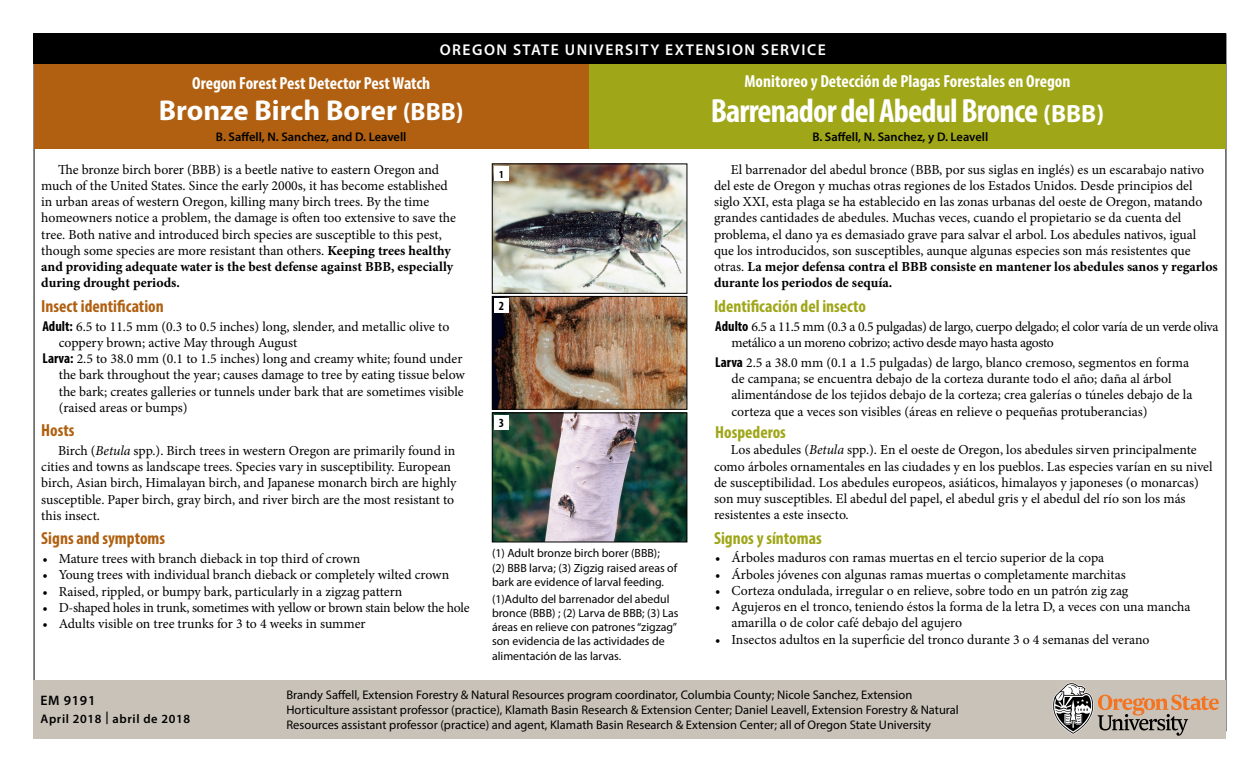
<style>
.page{position:relative;width:1260px;height:765px;background:#fff}
.page>*{position:absolute;margin:0;border:0;box-sizing:border-box;transform-origin:0 0}
.t1{font:700 condensed 33.75px "Myriad Pro";letter-spacing:-.025em;color:#fff}
.t2{font:700 28.75px "Myriad Pro";color:#fff}
.Subhead_1{font:700 condensed 17.5px "Myriad Pro";color:#fff}
.t3{font:700 condensed 17.5px "Myriad Pro";color:#9fa617}
.t4{font:700 condensed 17.5px "Myriad Pro";color:#b06010}
.Subhead_1-2{font:600 15.62px "Myriad Pro";letter-spacing:.095em;color:#fff}
.t5{font:13.75px/16.2px "Minion Pro";letter-spacing:-.005em;color:#000}
.t6{font:13.75px/16.2px "Minion Pro";letter-spacing:-.025em;color:#000}
.t7{font:600 13.75px "Myriad Pro";letter-spacing:.05em;color:#000}
.t8{font:12.5px/15px "Myriad Pro";color:#000}
.t9{font:600 12.5px "Myriad Pro";color:#000}
.t10{font:600 12.5px "Myriad Pro";letter-spacing:.05em;color:#000}
.t11{font:700 condensed 12.5px "Myriad Pro";color:#000}
.t12{font:11.88px/14.2px "Myriad Pro";color:#000}
.t13{font:700 condensed 10.62px "Myriad Pro";color:#000}
.s1{font-stretch:normal;font-size:25px}
.s2{font-size:25px}
.s3{font-weight:700}
.s4{font-family:"Myriad Pro";font-weight:700;font-stretch:condensed;font-size:14.38px}
.s5{font-style:italic}
</style>
<div class="page">
<div style="left:589px;top:64px;width:637px;height:85px;background:#9fa617"></div>
<div style="left:34px;top:64px;width:555px;height:85px;background:#b06010"></div>
<div style="left:34px;top:34px;width:1192px;height:30px;background:#000"></div>
<img style="left:494px;top:166px;width:191px;height:125px">
<img style="left:494px;top:298px;width:191px;height:109px">
<div style="left:492px;top:296px;width:195px;height:113px;border:1px solid #000"></div>
<img style="left:494px;top:415px;width:191px;height:125px">
<div style="left:492px;top:413px;width:195px;height:129px;border:1px solid #000"></div>
<div style="left:494px;top:166px;width:15px;height:15px;background:#fff"></div>
<div style="left:494px;top:298px;width:15px;height:15px;background:#fff"></div>
<div style="left:494px;top:415px;width:15px;height:15px;background:#fff"></div>
<div style="left:34px;top:680px;width:1192px;height:58px;background:#c9c2b8"></div>
<svg style="left:1053px;top:683px;width:166px;height:53px"></svg>
<h2 class="Subhead_1-2" style="left:440px;top:40px;width:388px">OREGON STATE UNIVERSITY EXTENSION SERVICE</h2>
<h2 class="Subhead_1" style="left:745px;top:70px;width:327px">Monitoreo y Detección de Plagas Forestales en Oregon</h2>
<h1 class="t1" style="left:711px;top:90px;width:395px">Barrenador del Abedul Bronce <span class="s1">(BBB)</span></h1>
<h2 class="Subhead_1" style="left:192px;top:72px;width:240px">Oregon Forest Pest Detector Pest Watch</h2>
<h1 class="t2" style="left:159px;top:91px;width:307px">Bronze Birch Borer <span class="s2">(BBB)</span></h1>
<p class="t9" style="left:216px;top:128px;width:192px">B. Saffell, N. Sanchez, and D. Leavell</p>
<p class="t9" style="left:812px;top:128px;width:178px">B. Saffell, N. Sanchez, y D. Leavell</p>
<p class="t5" style="left:41px;top:161px;width:416px;text-indent:17px">The bronze birch borer (BBB) is a beetle native to eastern Oregon and much of the United States. Since the early 2000s, it has become established in urban areas of western Oregon, killing many birch trees. By the time homeowners notice a problem, the damage is often too extensive to save the tree. Both native and introduced birch species are susceptible to this pest, though some species are more resistant than others. <span class="s3">Keeping trees healthy and providing adequate water is the best defense against BBB, especially during drought periods.</span></p>
<p class="t4" style="left:41px;top:295px;width:124px">Insect identification</p>
<p class="t5" style="left:42px;top:318px;width:408px"><span class="s4">Adult:</span> 6.5 to 11.5 mm (0.3 to 0.5 inches) long, slender, and metallic olive to</p>
<p class="t5" style="left:59px;top:334px;width:240px">coppery brown; active May through August</p>
<p class="t5" style="left:42px;top:351px;width:422px"><span class="s4">Larva:</span> 2.5 to 38.0 mm (0.1 to 1.5 inches) long and creamy white; found under</p>
<p class="t5" style="left:59px;top:367px;width:408px">the bark throughout the year; causes damage to tree by eating tissue below</p>
<p class="t5" style="left:59px;top:383px;width:406px">the bark; creates galleries or tunnels under bark that are sometimes visible</p>
<p class="t5" style="left:59px;top:399px;width:131px">(raised areas or bumps)</p>
<p class="t4" style="left:41px;top:419px;width:35px">Hosts</p>
<p class="t5" style="left:41px;top:443px;width:417px;text-indent:17px">Birch (<span class="s5">Betula</span> spp.). Birch trees in western Oregon are primarily found in cities and towns as landscape trees. Species vary in susceptibility. European birch, Asian birch, Himalayan birch, and Japanese monarch birch are highly susceptible. Paper birch, gray birch, and river birch are the most resistant to this insect.</p>
<p class="t4" style="left:41px;top:528px;width:125px">Signs and symptoms</p>
<p class="t5" style="left:42px;top:551px;width:319px">• Mature trees with branch dieback in top third of crown</p>
<p class="t5" style="left:42px;top:567px;width:408px">• Young trees with individual branch dieback or completely wilted crown</p>
<p class="t5" style="left:42px;top:583px;width:361px">• Raised, rippled, or bumpy bark, particularly in a zigzag pattern</p>
<p class="t5" style="left:42px;top:599px;width:429px">• D-shaped holes in trunk, sometimes with yellow or brown stain below the hole</p>
<p class="t5" style="left:42px;top:616px;width:325px">• Adults visible on tree trunks for 3 to 4 weeks in summer</p>
<p class="t13" style="left:499px;top:168px;width:6px">1</p>
<p class="t5" style="left:714px;top:161px;width:505px;text-indent:17px">El barrenador del abedul bronce (BBB, por sus siglas en inglés) es un escarabajo nativo del este de Oregon y muchas otras regiones de los Estados Unidos. Desde principios del siglo XXI, esta plaga se ha establecido en las zonas urbanas del oeste de Oregon, matando grandes cantidades de abedules. Muchas veces, cuando el propietario se da cuenta del problema, el dano ya es demasiado grave para salvar el arbol. Los abedules nativos, igual que los introducidos, son susceptibles, aunque algunas especies son más resistentes que otras. <span class="s3">La mejor defensa contra el BBB consiste en mantener los abedules sanos y regarlos durante los periodos de sequía.</span></p>
<p class="t3" style="left:714px;top:295px;width:154px">Identificación del insecto</p>
<p class="t6" style="left:732px;top:318px;width:489px;text-indent:-16px"><span class="s4">Adulto</span> 6.5 a 11.5 mm (0.3 a 0.5 pulgadas) de largo, cuerpo delgado; el color varía de un verde oliva metálico a un moreno cobrizo; activo desde mayo hasta agosto</p>
<p class="t5" style="left:732px;top:354px;width:463px;text-indent:-16px"><span class="s4">Larva</span> 2.5 a 38.0 mm (0.1 a 1.5 pulgadas) de largo, blanco cremoso, segmentos en forma de campana; se encuentra debajo de la corteza durante todo el año; daña al árbol alimentándose de los tejidos debajo de la corteza; crea galerías o túneles debajo de la corteza que a veces son visibles (áreas en relieve o pequeñas protuberancias)</p>
<p class="t3" style="left:715px;top:421px;width:72px">Hospederos</p>
<p class="t5" style="left:714px;top:442px;width:500px;text-indent:17px">Los abedules (<span class="s5">Betula</span> spp.). En el oeste de Oregon, los abedules sirven principalmente como árboles ornamentales en las ciudades y en los pueblos. Las especies varían en su nivel de susceptibilidad. Los abedules europeos, asiáticos, himalayos y japoneses (o monarcas) son muy susceptibles. El abedul del papel, el abedul gris y el abedul del río son los más resistentes a este insecto.</p>
<p class="t3" style="left:714px;top:527px;width:109px">Signos y síntomas</p>
<p class="t5" style="left:715px;top:550px;width:391px">• Árboles maduros con ramas muertas en el tercio superior de la copa</p>
<p class="t5" style="left:715px;top:566px;width:412px">• Árboles jóvenes con algunas ramas muertas o completamente marchitas</p>
<p class="t5" style="left:715px;top:583px;width:415px">• Corteza ondulada, irregular o en relieve, sobre todo en un patrón zig zag</p>
<p class="t5" style="left:732px;top:599px;width:461px;text-indent:-16px">• Agujeros en el tronco, teniendo éstos la forma de la letra D, a veces con una mancha amarilla o de color café debajo del agujero</p>
<p class="t5" style="left:715px;top:631px;width:436px">• Insectos adultos en la superficie del tronco durante 3 o 4 semanas del verano</p>
<p class="t11" style="left:499px;top:298px;width:7px">2</p>
<p class="t11" style="left:499px;top:415px;width:7px">3</p>
<p class="t12" style="left:492px;top:546px;width:187px">(1) Adult bronze birch borer (BBB);<br>(2) BBB larva; (3) Zigzig raised areas of bark are evidence of larval feeding.</p>
<p class="t12" style="left:492px;top:591px;width:188px">(1)Adulto del barrenador del abedul bronce (BBB) ; (2) Larva de BBB; (3) Las áreas en relieve con patrones “zigzag” son evidencia de las actividades de alimentación de las larvas.</p>
<p class="t7" style="left:41px;top:692px;width:56px">EM 9191</p>
<p class="t10" style="left:41px;top:710px;width:151px">April 2018 | abril de 2018</p>
<p class="t8" style="left:286px;top:687px;width:674px">Brandy Saffell, Extension Forestry &amp; Natural Resources program coordinator, Columbia County; Nicole Sanchez, Extension<br>Horticulture assistant professor (practice), Klamath Basin Research &amp; Extension Center; Daniel Leavell, Extension Forestry &amp; Natural<br>Resources assistant professor (practice) and agent, Klamath Basin Research &amp; Extension Center; all of Oregon State University</p>
</div>
